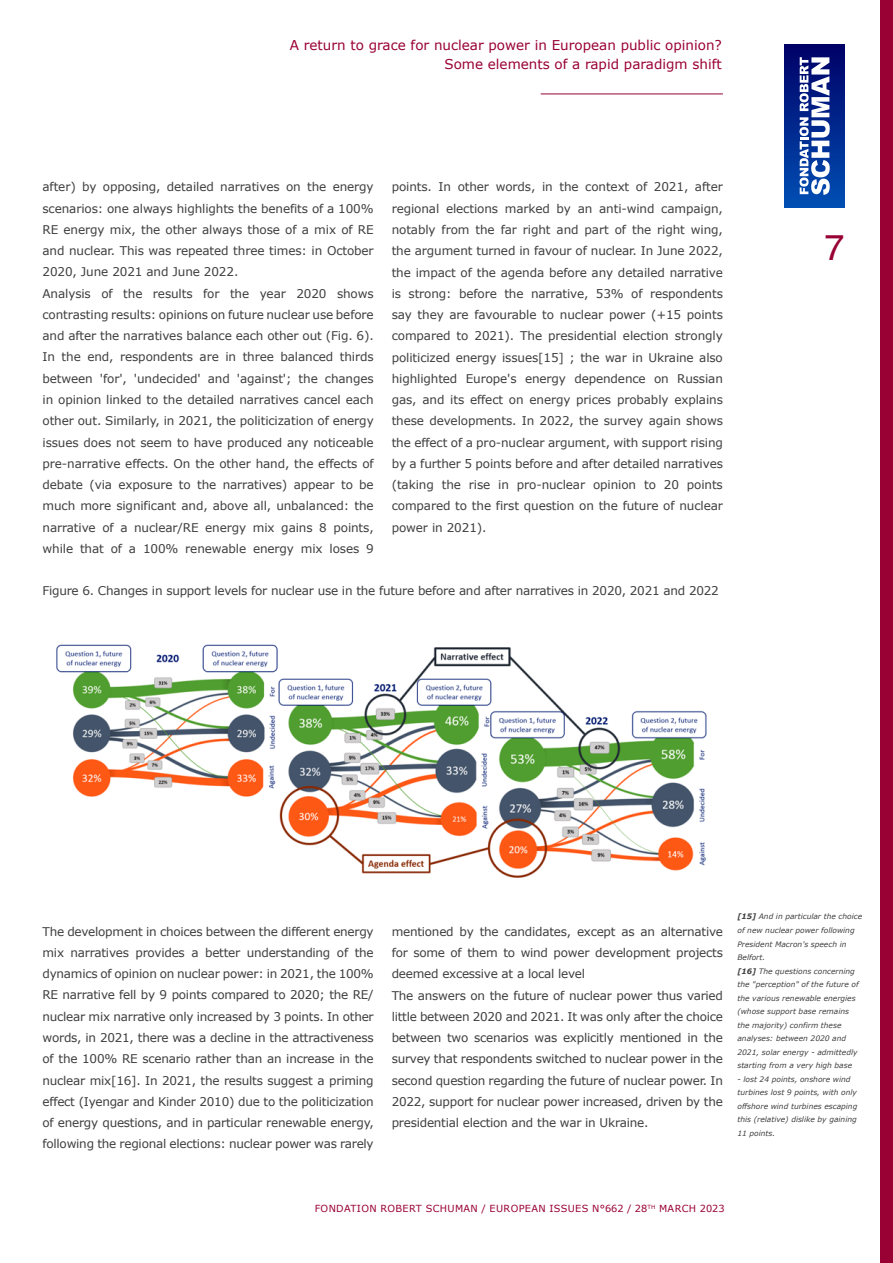
<style>
.page{position:relative;width:893px;height:1263px;background:#fff}
.page>*{position:absolute;margin:0;border:0;box-sizing:border-box;transform-origin:0 0}
.t1{font:36px "Helvetica LT Std";color:#990134}
.t2{font:13.5px/19.5px "Verdana";color:#990134;text-align:right}
.t3{font:12px/21.3px "Verdana";letter-spacing:-.01em;color:#3e3e40}
.t4{font:9.75px "Verdana";letter-spacing:.035em;color:#990134}
.t5{font:italic 7.5px/13.5px "Verdana";color:#3e3e40}
.s1{font-weight:700}
</style>
<div class="page">
<div style="left:880px;top:0;width:13px;height:1263px;background:#990134"></div>
<div style="left:785px;top:44px;width:59px;height:164px;background:linear-gradient(to bottom,#006,#004eb3)"></div>
<svg style="left:799px;top:57px;width:31px;height:138px"></svg>
<hr style="left:541px;top:94px;width:182px;height:1px;background:#990134">
<img style="left:56px;top:644px;width:651px;height:234px">
<p class="t2" style="left:290px;top:35px;width:434px">A return to grace for nuclear power in European public opinion?<br>Some elements of a rapid paradigm shift</p>
<p class="t3" style="left:43px;top:176px;width:333px">after) by opposing, detailed narratives on the energy scenarios: one always highlights the benefits of a 100% RE energy mix, the other always those of a mix of RE and nuclear. This was repeated three times: in October 2020, June 2021 and June 2022.<br>Analysis of the results for the year 2020 shows contrasting results: opinions on future nuclear use before and after the narratives balance each other out (Fig. 6).<br>In the end, respondents are in three balanced thirds between 'for', 'undecided' and 'against'; the changes in opinion linked to the detailed narratives cancel each other out. Similarly, in 2021, the politicization of energy issues does not seem to have produced any noticeable pre-narrative effects. On the other hand, the effects of debate (via exposure to the narratives) appear to be much more significant and, above all, unbalanced: the narrative of a nuclear/RE energy mix gains 8 points, while that of a 100% renewable energy mix loses 9</p>
<p class="t3" style="left:392px;top:176px;width:333px;text-align:justify">points. In other words, in the context of 2021, after regional elections marked by an anti-wind campaign, notably from the far right and part of the right wing, the argument turned in favour of nuclear. In June 2022, the impact of the agenda before any detailed narrative is strong: before the narrative, 53% of respondents say they are favourable to nuclear power (+15 points compared to 2021). The presidential election strongly politicized energy issues[15] ; the war in Ukraine also highlighted Europe's energy dependence on Russian gas, and its effect on energy prices probably explains these developments. In 2022, the survey again shows the effect of a pro-nuclear argument, with support rising by a further 5 points before and after detailed narratives (taking the rise in pro-nuclear opinion to 20 points compared to the first question on the future of nuclear power in 2021).</p>
<p class="t3" style="left:42px;top:580px;width:678px">Figure 6. Changes in support levels for nuclear use in the future before and after narratives in 2020, 2021 and 2022</p>
<h1 class="t1" style="left:824px;top:227px;width:21px">7</h1>
<p class="t3" style="left:43px;top:920px;width:333px;text-align:justify">The development in choices between the different energy mix narratives provides a better understanding of the dynamics of opinion on nuclear power: in 2021, the 100% RE narrative fell by 9 points compared to 2020; the RE/ nuclear mix narrative only increased by 3 points. In other words, in 2021, there was a decline in the attractiveness of the 100% RE scenario rather than an increase in the nuclear mix[16]. In 2021, the results suggest a priming effect (Iyengar and Kinder 2010) due to the politicization of energy questions, and in particular renewable energy, following the regional elections: nuclear power was rarely</p>
<p class="t3" style="left:392px;top:920px;width:333px">mentioned by the candidates, except as an alternative for some of them to wind power development projects deemed excessive at a local level<br>The answers on the future of nuclear power thus varied little between 2020 and 2021. It was only after the choice between two scenarios was explicitly mentioned in the survey that respondents switched to nuclear power in the second question regarding the future of nuclear power. In 2022, support for nuclear power increased, driven by the presidential election and the war in Ukraine.</p>
<p class="t5" style="left:737px;top:910px;width:126px"><span class="s1">[15]</span> And in particular the choice of new nuclear power following<br>President Macron's speech in<br>Belfort.<br><span class="s1">[16]</span> The questions concerning the "perception" of the future of the various renewable energies (whose support base remains the majority) confirm these analyses: between 2020 and<br>2021, solar energy - admittedly starting from a very high base</p>
<p class="t5" style="left:737px;top:1072px;width:121px">- lost 24 points, onshore wind turbines lost 9 points, with only offshore wind turbines escaping this (relative) dislike by gaining<br>11 points.</p>
<p class="t4" style="left:315px;top:1202px;width:411px">FONDATION ROBERT SCHUMAN / EUROPEAN ISSUES N°662 / 28<sup>TH</sup> MARCH 2023</p>
</div>
